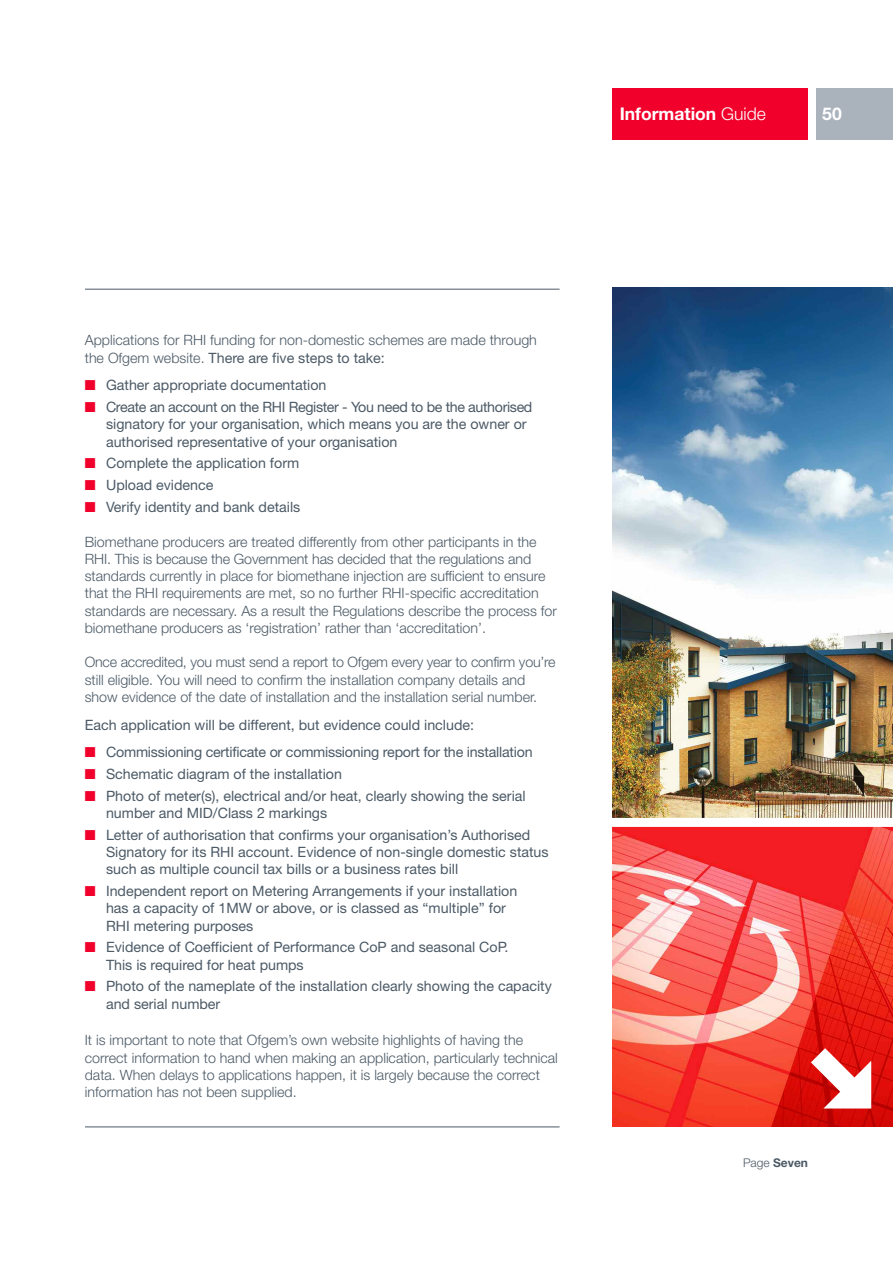
<style>
.page{position:relative;width:893px;height:1263px;background:#fff}
.page>*{position:absolute;margin:0;border:0;box-sizing:border-box;transform-origin:0 0}
.t1{font:700 17.55px "Helvetica Neue";color:#fff}
.t2{font:14.25px/17.2px "Helvetica Neue";color:#4c5a66}
.t3{font:300 14.25px/17.2px "Helvetica Neue";color:#4c5a66}
.t4{font:700 12px "Helvetica Neue";color:#4c5a66}
.s1{font-weight:300}
.s2{font-weight:400}
.s3{color:#f0002b}
</style>
<div class="page">
<div style="left:612px;top:88px;width:196px;height:52px;background:#f0002b"></div>
<div style="left:817px;top:88px;width:76px;height:52px;background:#aab2bc"></div>
<hr style="left:85px;top:289px;width:475px;height:1px;background:#4c5a66">
<hr style="left:85px;top:1127px;width:475px;height:1px;background:#4c5a66">
<img style="left:612px;top:288px;width:281px;height:839px">
<div style="left:608px;top:818px;width:285px;height:9px;background:#fff"></div>
<svg style="left:811px;top:1048px;width:60px;height:60px"></svg>
<p class="t1" style="left:620px;top:98px;width:148px">Information <span class="s1">Guide</span></p>
<p class="t1" style="left:822px;top:98px;width:21px">50</p>
<p class="t3" style="left:85px;top:331px;width:454px">Applications for RHI funding for non-domestic schemes are made through the Ofgem website. <span class="s2">There are five steps to take:</span></p>
<p class="t2" style="left:85px;top:377px;width:243px"><span class="s3">■</span> Gather appropriate documentation</p>
<p class="t2" style="left:106px;top:398px;width:428px;text-indent:-21px"><span class="s3">■</span> Create an account on the RHI Register - You need to be the authorised signatory for your organisation, which means you are the owner or authorised representative of your organisation</p>
<p class="t2" style="left:85px;top:455px;width:216px"><span class="s3">■</span> Complete the application form</p>
<p class="t2" style="left:85px;top:476px;width:130px"><span class="s3">■</span> Upload evidence</p>
<p class="t2" style="left:85px;top:498px;width:217px"><span class="s3">■</span> Verify identity and bank details</p>
<p class="t3" style="left:85px;top:532px;width:474px">Biomethane producers are treated differently from other participants in the RHI. This is because the Government has decided that the regulations and standards currently in place for biomethane injection are sufficient to ensure that the RHI requirements are met, so no further RHI-specific accreditation standards are necessary. As a result the Regulations describe the process for biomethane producers as ‘registration’ rather than ‘accreditation’.</p>
<p class="t3" style="left:85px;top:653px;width:472px">Once accredited, you must send a report to Ofgem every year to confirm you’re still eligible. You will need to confirm the installation company details and show evidence of the date of installation and the installation serial number.</p>
<p class="t2" style="left:85px;top:716px;width:391px">Each application will be different, but evidence could include:</p>
<p class="t2" style="left:85px;top:743px;width:449px"><span class="s3">■</span> Commissioning certificate or commissioning report for the installation</p>
<p class="t2" style="left:85px;top:765px;width:259px"><span class="s3">■</span> Schematic diagram of the installation</p>
<p class="t2" style="left:106px;top:787px;width:421px;text-indent:-21px"><span class="s3">■</span> Photo of meter(s), electrical and/or heat, clearly showing the serial number and MID/Class 2 markings</p>
<p class="t2" style="left:106px;top:826px;width:444px;text-indent:-21px"><span class="s3">■</span> Letter of authorisation that confirms your organisation’s Authorised<br>Signatory for its RHI account. Evidence of non-single domestic status such as multiple council tax bills or a business rates bill</p>
<p class="t2" style="left:106px;top:882px;width:413px;text-indent:-21px"><span class="s3">■</span> Independent report on Metering Arrangements if your installation has a capacity of 1MW or above, or is classed as “multiple” for<br>RHI metering purposes</p>
<p class="t2" style="left:106px;top:938px;width:404px;text-indent:-21px"><span class="s3">■</span> Evidence of Coefficient of Performance CoP and seasonal CoP.<br>This is required for heat pumps</p>
<p class="t2" style="left:106px;top:977px;width:447px;text-indent:-21px"><span class="s3">■</span> Photo of the nameplate of the installation clearly showing the capacity and serial number</p>
<p class="t3" style="left:85px;top:1031px;width:475px">It is important to note that Ofgem’s own website highlights of having the correct information to hand when making an application, particularly technical data. When delays to applications happen, it is largely because the correct information has not been supplied.</p>
<p class="t4" style="left:743px;top:1152px;width:66px"><span class="s1">Page</span> Seven</p>
</div>
